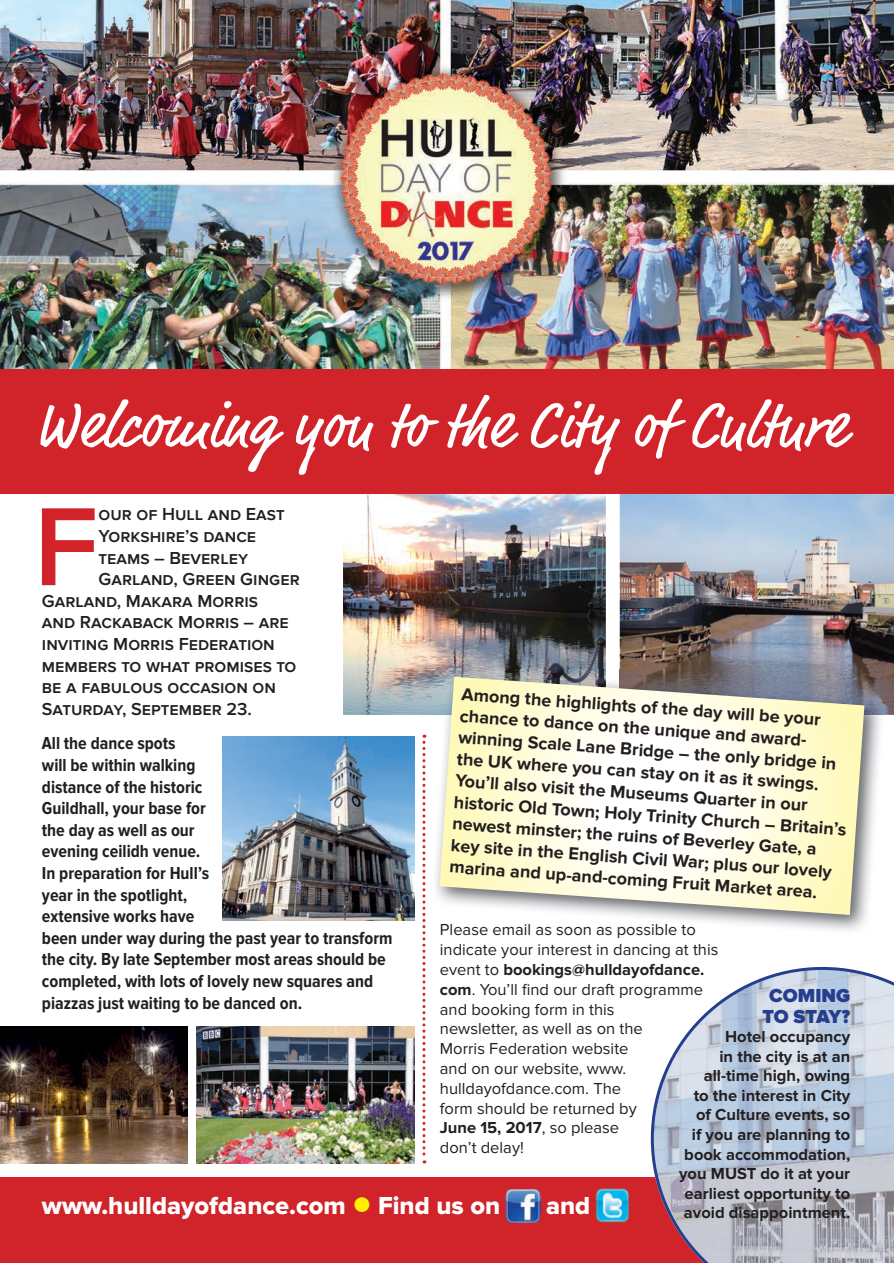
<style>
.page{position:relative;width:894px;height:1263px;background:#fff}
.page>*{position:absolute;margin:0;border:0;box-sizing:border-box;transform-origin:0 0}
.t1{font:600 115.2px "Proxima Nova";color:#d1232a}
.t2{font:64.5px "Market OT";color:#fff}
.t3{font:25.5px "Proxima Nova Extrabld";color:#fff}
.t4{font:900 19.5px/21px "Proxima Nova";color:#253f8e;text-align:center}
.t5{font:700 18px/21.6px "Proxima Nova";color:#231f20}
.t6{font:700 18px/21.6px "Proxima Nova Cond";color:#231f20}
.t7{font:600 18px "Proxima Nova";color:#231f20}
.t8{font:16.5px/19.8px "Proxima Nova";color:#231f20}
.t9{font:700 16.5px/19.5px "Proxima Nova";color:#231f20;text-align:right}
.s1{font-weight:700}
.s2{color:#fff101}
</style>
<div class="page">
<img style="left:619px;top:493px;width:274px;height:222px">
<img style="left:343px;top:493px;width:262px;height:222px">
<div style="left:0;top:1177px;width:719px;height:86px;background:#d1232a"></div>
<img style="left:0;top:0;width:893px;height:369px">
<svg style="left:650px;top:967px;width:243px;height:296px;background:#c0c4d2"></svg>
<div style="left:0;top:369px;width:893px;height:124px;background:#d1232a"></div>
<img style="left:436px;top:669px;width:444px;height:262px">
<img style="left:619px;top:669px;width:264px;height:46px">
<img style="left:432px;top:669px;width:173px;height:46px">
<svg style="left:439px;top:677px;width:425px;height:238px"></svg>
<img style="left:223px;top:736px;width:191px;height:184px">
<svg style="left:422px;top:735px;width:3px;height:428px"></svg>
<img style="left:505px;top:1189px;width:35px;height:34px">
<img style="left:505px;top:1196px;width:35px;height:18px">
<img style="left:595px;top:1189px;width:34px;height:34px">
<img style="left:0;top:1026px;width:187px;height:137px">
<img style="left:197px;top:1026px;width:217px;height:137px">
<h2 class="t2" style="left:34px;top:387px;width:813px">Welcoming you to the City of Culture</h2>
<h1 class="t1" style="left:34px;top:480px;width:66px">F</h1>
<p class="t7" style="left:98px;top:504px;width:187px">OUR OF HULL AND EAST</p>
<p class="t7" style="left:98px;top:525px;width:159px">YORKSHIRE’S DANCE</p>
<p class="t7" style="left:98px;top:547px;width:151px">TEAMS – BEVERLEY</p>
<p class="t7" style="left:98px;top:569px;width:203px">GARLAND, GREEN GINGER</p>
<p class="t7" style="left:42px;top:590px;width:217px">GARLAND, MAKARA MORRIS</p>
<p class="t7" style="left:42px;top:612px;width:248px">AND RACKABACK MORRIS – ARE</p>
<p class="t7" style="left:42px;top:633px;width:234px">INVITING MORRIS FEDERATION</p>
<p class="t7" style="left:42px;top:655px;width:256px">MEMBERS TO WHAT PROMISES TO</p>
<p class="t7" style="left:42px;top:677px;width:235px">BE A FABULOUS OCCASION ON</p>
<p class="t7" style="left:42px;top:698px;width:211px">SATURDAY, SEPTEMBER 23.</p>
<p class="t5" style="left:462px;top:684px;width:394px;rotate:4deg">Among the highlights of the day will be your chance to dance on the unique and award&shy;winning Scale Lane Bridge – the only bridge in the UK where you can stay on it as it swings.<br>You’ll also visit the M useums Q uarter in our historic O ld Town;H oly Trinity C hurch – Britain’s newest minster;the ruins of Beverley G ate,a key site in the English C ivil W ar;plus our lovely marina and up-and-coming Fruit M arket area.</p>
<p class="t6" style="left:42px;top:733px;width:352px">All the dance spots<br>will be within walking<br>distance of the historic<br>Guildhall, your base for<br>the day as well as our<br>evening ceilidh venue.<br>In preparation for Hull’s<br>year in the spotlight,<br>extensive works have<br>been under way during the past year to transform the city. By late September most areas should be completed, with lots of lovely new squares and piazzas just waiting to be danced on.</p>
<p class="t8" style="left:439px;top:920px;width:280px">Please email as soon as possible to indicate your interest in dancing at this event to <span class="s1">bookings@hulldayofdance. com</span>. You’ll find our draft programme and booking form in this<br>newsletter, as well as on the<br>Morris Federation website<br>and on our website, www. hulldayofdance.com. The<br>form should be returned by<br><span class="s1">June 15, 2017</span>, so please<br>don’t delay!</p>
<p class="t4" style="left:762px;top:986px;width:89px">COMING<br>TO STAY?</p>
<p class="t9" style="left:678px;top:1027px;width:172px">Hotel occupancy<br>in the city is at an all-time high, owing<br>to the interest in City of Culture events, so<br>if you are planning to book accommodation, you MUST do it at your earliest opportunity to avoid disappointment.</p>
<h3 class="t3" style="left:42px;top:1191px;width:459px">www.hulldayofdance.com <span class="s2">●</span> Find us on</h3>
<h3 class="t3" style="left:545px;top:1191px;width:46px">and</h3>
</div>
